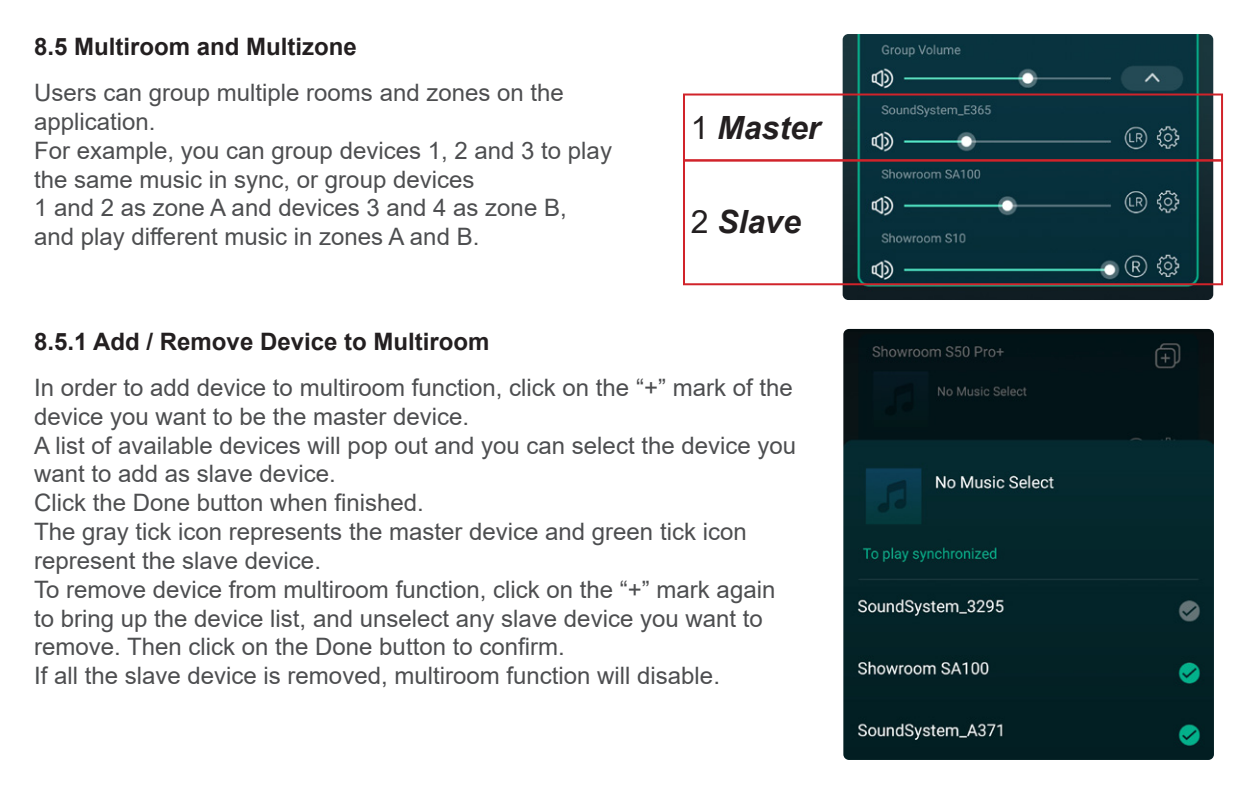
<style>
.page{position:relative;width:1248px;height:794px;background:#fff}
.page>*{position:absolute;margin:0;border:0;box-sizing:border-box;transform-origin:0 0}
.t1{font:italic 700 32px "Arial";color:#231f20}
.t2{font:24px/28.8px "Arial";color:#4d4e50}
.t3{font:700 24px "Arial";color:#231f20}
.s1{font-weight:400;font-style:normal}
</style>
<div class="page">
<img style="left:842px;top:34px;width:371px;height:266px">
<div style="left:683px;top:159px;width:539px;height:126px;border:2px solid #d1232a"></div>
<div style="left:683px;top:93px;width:539px;height:68px;border:2px solid #d1232a"></div>
<img style="left:843px;top:329px;width:370px;height:431px">
<p class="t3" style="left:34px;top:37px;width:324px">8.5 Multiroom and Multizone</p>
<p class="t2" style="left:34px;top:80px;width:579px">Users can group multiple rooms and zones on the application.<br>For example, you can group devices 1, 2 and 3 to play the same music in sync, or group devices<br>1 and 2 as zone A and devices 3 and 4 as zone B, and play different music in zones A and B.</p>
<p class="t3" style="left:34px;top:324px;width:457px">8.5.1 Add / Remove Device to Multiroom</p>
<h1 class="t1" style="left:690px;top:109px;width:131px"><span class="s1">1</span> Master</h1>
<h1 class="t1" style="left:690px;top:203px;width:111px"><span class="s1">2</span> Slave</h1>
<p class="t2" style="left:34px;top:375px;width:763px">In order to add device to multiroom function, click on the “+” mark of the device you want to be the master device.<br>A list of available devices will pop out and you can select the device you want to add as slave device.<br>Click the Done button when finished.<br>The gray tick icon represents the master device and green tick icon represent the slave device.<br>To remove device from multiroom function, click on the “+” mark again to bring up the device list, and unselect any slave device you want to remove. Then click on the Done button to confirm.<br>If all the slave device is removed, multiroom function will disable.</p>
</div>
